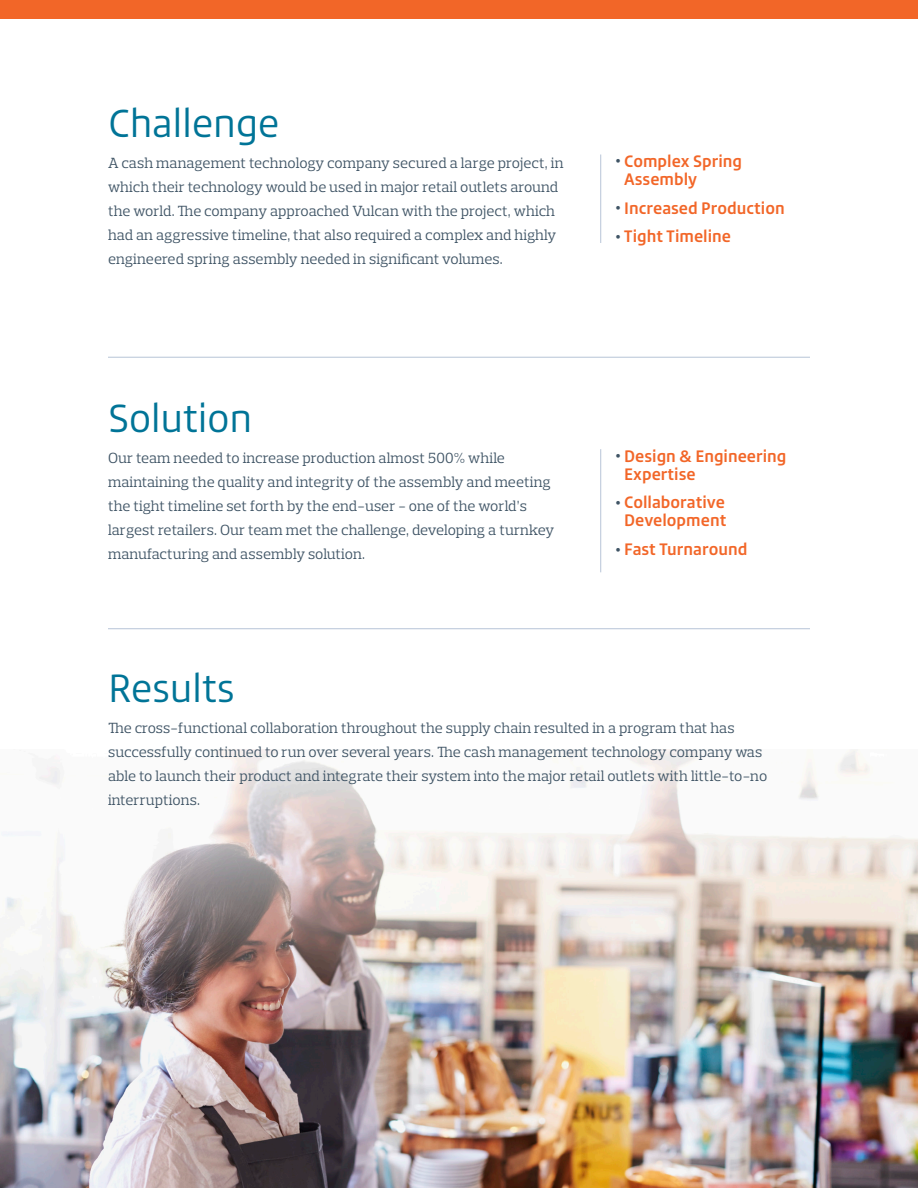
<style>
.page{position:relative;width:918px;height:1188px;background:#fff}
.page>*{position:absolute;margin:0;border:0;box-sizing:border-box;transform-origin:0 0}
.t1{font:39px "Engrez";letter-spacing:-.01em;color:#007497}
.Side_List{font:600 16.5px/18px "Engrez";color:#f26628}
.P1{font:15px/24px "Prelo Slab";color:#3f5465}
.s1{font-size:12px;color:#3f5465}
</style>
<div class="page">
<img style="left:0;top:750px;width:918px;height:438px">
<hr style="left:108px;top:357px;width:702px;height:1px;background:#b7c4d7">
<hr style="left:108px;top:628px;width:702px;height:1px;background:#b7c4d7">
<div style="left:0;top:0;width:918px;height:18px;background:#f26628"></div>
<hr style="left:600px;top:154px;width:1px;height:89px;background:#b7c4d7">
<hr style="left:600px;top:449px;width:1px;height:123px;background:#b7c4d7">
<h1 class="t1" style="left:108px;top:100px;width:173px">Challenge</h1>
<p class="P1" style="left:108px;top:151px;width:457px">A cash management technology company secured a large project, in which their technology would be used in major retail outlets around the world. The company approached Vulcan with the project, which had an aggressive timeline, that also required a complex and highly engineered spring assembly needed in significant volumes.</p>
<p class="Side_List" style="left:624px;top:152px;width:119px;text-indent:-9px"><span class="s1">•</span> Complex Spring<br>Assembly</p>
<p class="Side_List" style="left:615px;top:199px;width:171px"><span class="s1">•</span> Increased Production</p>
<p class="Side_List" style="left:615px;top:228px;width:117px"><span class="s1">•</span> Tight Timeline</p>
<h1 class="t1" style="left:108px;top:395px;width:146px">Solution</h1>
<p class="P1" style="left:108px;top:445px;width:448px">Our team needed to increase production almost 500% while maintaining the quality and integrity of the assembly and meeting the tight timeline set forth by the end-user - one of the world’s largest retailers. Our team met the challenge, developing a turnkey manufacturing and assembly solution.</p>
<p class="Side_List" style="left:624px;top:447px;width:164px;text-indent:-9px"><span class="s1">•</span> Design &amp; Engineering<br>Expertise</p>
<p class="Side_List" style="left:615px;top:494px;width:112px;text-align:center"><span class="s1">•</span> Collaborative<br>Development</p>
<p class="Side_List" style="left:615px;top:540px;width:134px"><span class="s1">•</span> Fast Turnaround</p>
<h1 class="t1" style="left:108px;top:665px;width:128px">Results</h1>
<p class="P1" style="left:108px;top:716px;width:661px">The cross-functional collaboration throughout the supply chain resulted in a program that has successfully continued to run over several years. The cash management technology company was able to launch their product and integrate their system into the major retail outlets with little-to-no interruptions.</p>
</div>
